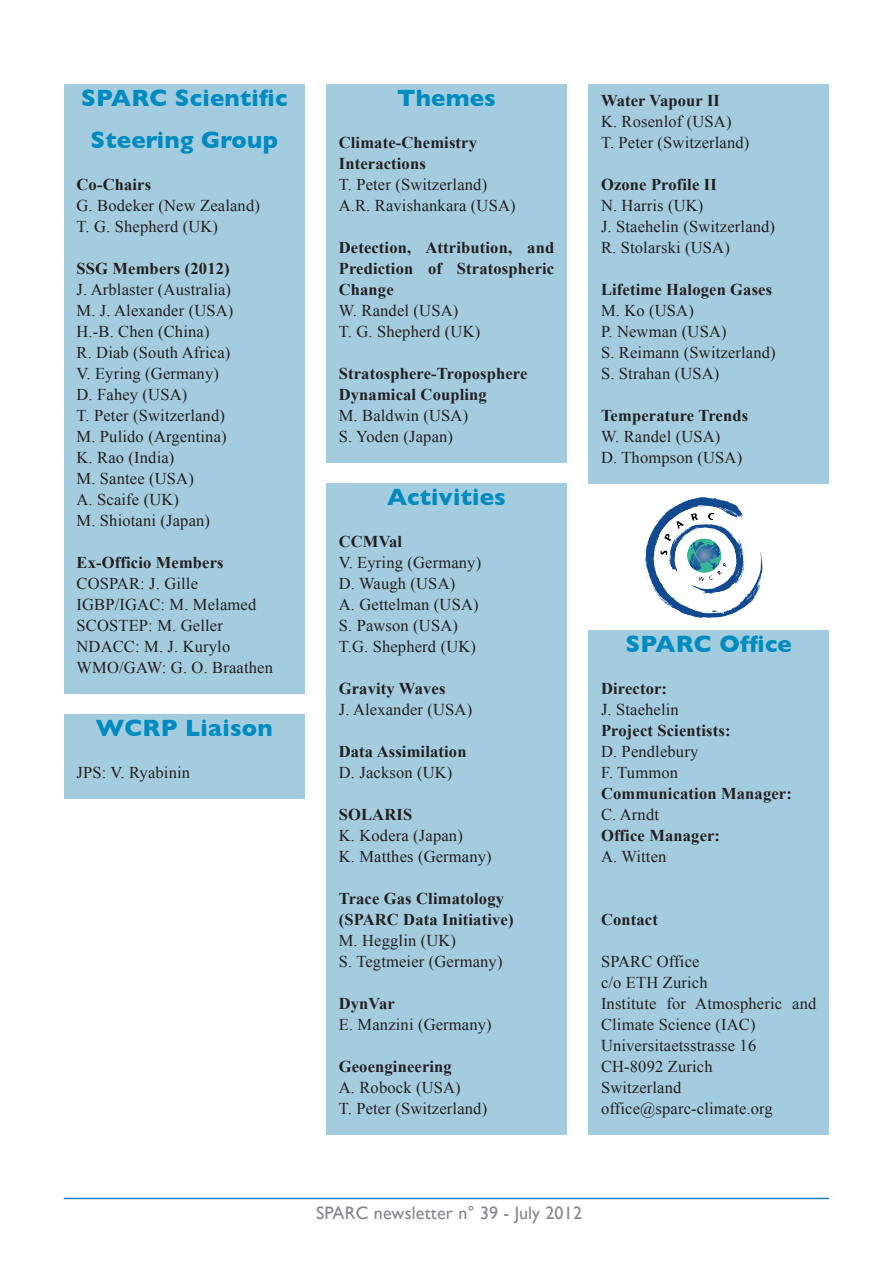
<style>
.page{position:relative;width:893px;height:1263px;background:#fff}
.page>*{position:absolute;margin:0;border:0;box-sizing:border-box;transform-origin:0 0}
.t1{font:700 24px/42px "Gill Sans";letter-spacing:.01em;color:#008bc0;text-align:center}
.t2{font:18px "Gill Sans";letter-spacing:.01em;color:#848689}
.t3{font:16.5px/21px "Times New Roman";letter-spacing:.01em;color:#231f20}
.t4{font:700 16.5px/21px "Times New Roman";letter-spacing:.01em;color:#231f20}
</style>
<div class="page">
<hr style="left:64px;top:1198px;width:765px;height:1px;background:#1782bb">
<div style="left:64px;top:85px;width:241px;height:609px;background:#a4ccdf"></div>
<div style="left:64px;top:715px;width:241px;height:84px;background:#a4ccdf"></div>
<div style="left:326px;top:85px;width:241px;height:378px;background:#a4ccdf"></div>
<div style="left:326px;top:484px;width:241px;height:651px;background:#a4ccdf"></div>
<div style="left:588px;top:85px;width:241px;height:399px;background:#a4ccdf"></div>
<div style="left:588px;top:631px;width:241px;height:504px;background:#a4ccdf"></div>
<img style="left:644px;top:498px;width:118px;height:121px">
<h1 class="t1" style="left:81px;top:77px;width:208px">SPARC Scientific<br>Steering Group</h1>
<p class="t4" style="left:77px;top:173px;width:76px">Co-Chairs</p>
<p class="t3" style="left:77px;top:195px;width:185px">G. Bodeker (New Zealand)<br>T. G. Shepherd (UK)</p>
<p class="t4" style="left:77px;top:257px;width:155px">SSG Members (2012)</p>
<p class="t3" style="left:77px;top:279px;width:158px">J. Arblaster (Australia)<br>M. J. Alexander (USA)<br>H.-B. Chen (China)<br>R. Diab (South Africa)<br>V. Eyring (Germany)<br>D. Fahey (USA)<br>T. Peter (Switzerland)<br>M. Pulido (Argentina)<br>K. Rao (India)<br>M. Santee (USA)<br>A. Scaife (UK)<br>M. Shiotani (Japan)</p>
<p class="t4" style="left:77px;top:551px;width:149px">Ex-Officio Members</p>
<p class="t3" style="left:77px;top:573px;width:198px">COSPAR: J. Gille<br>IGBP/IGAC: M. Melamed<br>SCOSTEP: M. Geller<br>NDACC: M. J. Kurylo<br>WMO/GAW: G. O. Braathen</p>
<h1 class="t1" style="left:96px;top:707px;width:179px">WCRP Liaison</h1>
<p class="t3" style="left:77px;top:762px;width:115px">JPS: V. Ryabinin</p>
<h1 class="t1" style="left:397px;top:77px;width:100px">Themes</h1>
<p class="t4" style="left:339px;top:131px;width:140px">Climate-Chemistry<br>Interactions</p>
<p class="t3" style="left:339px;top:174px;width:178px">T. Peter (Switzerland)<br>A.R. Ravishankara (USA)</p>
<p class="t4" style="left:339px;top:236px;width:217px;text-align:justify">Detection, Attribution, and Prediction of Stratospheric Change</p>
<p class="t3" style="left:339px;top:300px;width:143px">W. Randel (USA)<br>T. G. Shepherd (UK)</p>
<p class="t4" style="left:339px;top:362px;width:190px">Stratosphere-Troposphere<br>Dynamical Coupling</p>
<p class="t3" style="left:339px;top:405px;width:131px">M. Baldwin (USA)<br>S. Yoden (Japan)</p>
<h1 class="t1" style="left:387px;top:476px;width:120px">Activities</h1>
<p class="t4" style="left:339px;top:530px;width:65px">CCMVal</p>
<p class="t3" style="left:339px;top:552px;width:144px">V. Eyring (Germany)<br>D. Waugh (USA)<br>A. Gettelman (USA)<br>S. Pawson (USA)<br>T.G. Shepherd (UK)</p>
<p class="t4" style="left:339px;top:677px;width:108px">Gravity Waves</p>
<p class="t3" style="left:339px;top:699px;width:135px">J. Alexander (USA)</p>
<p class="t4" style="left:339px;top:740px;width:129px">Data Assimilation</p>
<p class="t3" style="left:339px;top:762px;width:115px">D. Jackson (UK)</p>
<p class="t4" style="left:339px;top:803px;width:75px">SOLARIS</p>
<p class="t3" style="left:339px;top:825px;width:154px">K. Kodera (Japan)<br>K. Matthes (Germany)</p>
<p class="t4" style="left:339px;top:887px;width:176px">Trace Gas Climatology (SPARC Data Initiative)</p>
<p class="t3" style="left:339px;top:930px;width:165px">M. Hegglin (UK)<br>S. Tegtmeier (Germany)</p>
<p class="t4" style="left:339px;top:992px;width:58px">DynVar</p>
<p class="t3" style="left:339px;top:1014px;width:154px">E. Manzini (Germany)</p>
<p class="t4" style="left:339px;top:1055px;width:115px">Geoengineering</p>
<p class="t3" style="left:339px;top:1077px;width:150px">A. Robock (USA)<br>T. Peter (Switzerland)</p>
<p class="t4" style="left:601px;top:89px;width:121px">Water Vapour II</p>
<p class="t3" style="left:601px;top:111px;width:150px">K. Rosenlof (USA)<br>T. Peter (Switzerland)</p>
<p class="t4" style="left:601px;top:173px;width:117px">Ozone Profile II</p>
<p class="t3" style="left:601px;top:195px;width:176px">N. Harris (UK)<br>J. Staehelin (Switzerland)<br>R. Stolarski (USA)</p>
<p class="t4" style="left:601px;top:278px;width:173px">Lifetime Halogen Gases</p>
<p class="t3" style="left:601px;top:300px;width:176px">M. Ko (USA)<br>P. Newman (USA)<br>S. Reimann (Switzerland)<br>S. Strahan (USA)</p>
<p class="t4" style="left:601px;top:404px;width:149px">Temperature Trends</p>
<p class="t3" style="left:601px;top:426px;width:143px">W. Randel (USA)<br>D. Thompson (USA)</p>
<h1 class="t1" style="left:626px;top:623px;width:168px">SPARC Office</h1>
<p class="t4" style="left:601px;top:677px;width:68px">Director:</p>
<p class="t3" style="left:601px;top:699px;width:79px">J. Staehelin</p>
<p class="t4" style="left:601px;top:719px;width:131px">Project Scientists:</p>
<p class="t3" style="left:601px;top:741px;width:99px">D. Pendlebury<br>F. Tummon</p>
<p class="t4" style="left:601px;top:782px;width:192px">Communication Manager:</p>
<p class="t3" style="left:601px;top:804px;width:59px">C. Arndt</p>
<p class="t4" style="left:601px;top:824px;width:121px">Office Manager:</p>
<p class="t3" style="left:601px;top:846px;width:67px">A. Witten</p>
<p class="t4" style="left:601px;top:908px;width:58px">Contact</p>
<p class="t3" style="left:601px;top:951px;width:217px">SPARC Office<br>c/o ETH Zurich<br>Institute for Atmospheric and<br>Climate Science (IAC)<br>Universitaetsstrasse 16<br>CH-8092 Zurich<br>Switzerland office@sparc-climate.org</p>
<p class="t2" style="left:316px;top:1202px;width:267px">SPARC newsletter n° 39 - July 2012</p>
</div>
